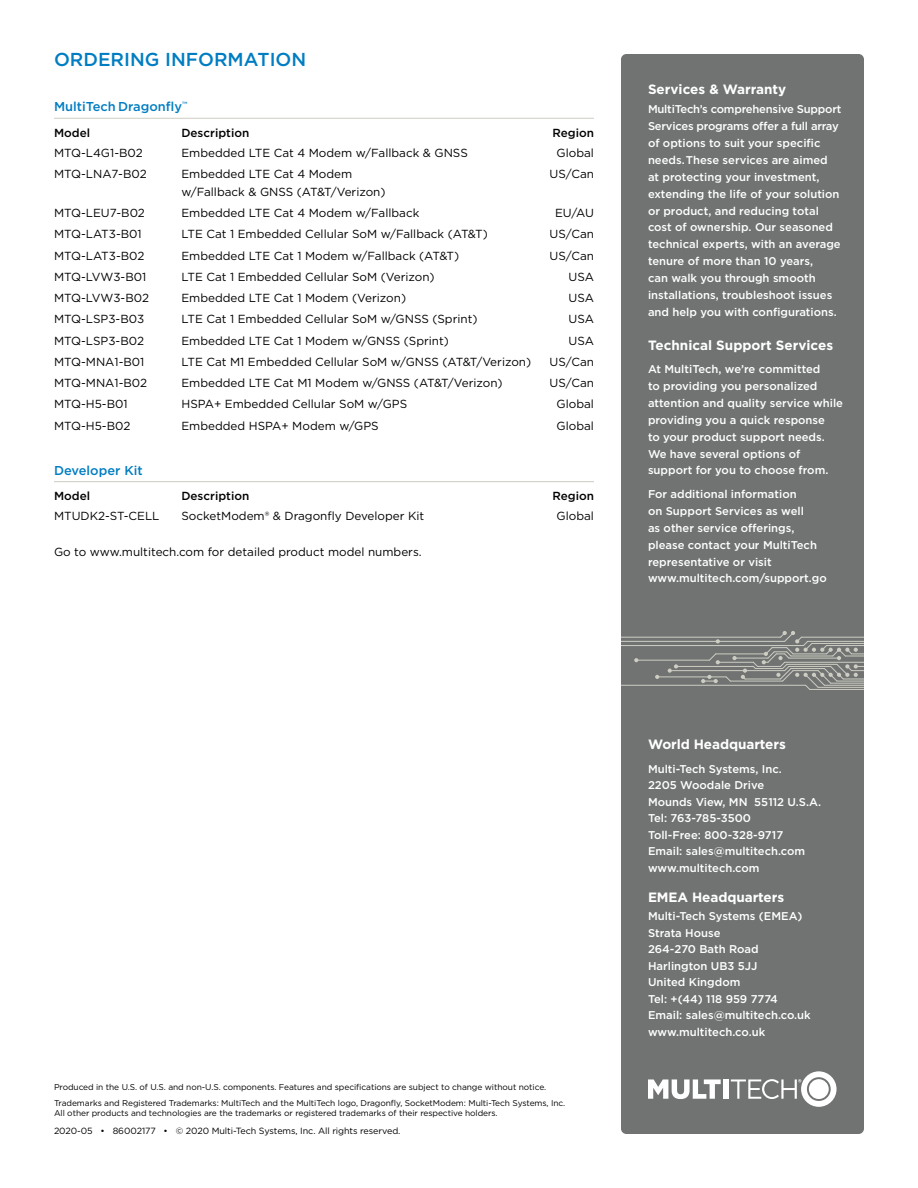
<style>
.page{position:relative;width:918px;height:1188px;background:#fff}
.page>*{position:absolute;margin:0;border:0;box-sizing:border-box;transform-origin:0 0}
.t1{font:500 18.75px "Gotham";color:#007dc2}
.t2{font:700 13.5px "Gotham";letter-spacing:-.005em;color:#fff}
.t3{font:500 12.9px "Gotham";color:#007dc2}
.t4{font:11.7px "Gotham";color:#000}
.t5{font:500 11.7px "Gotham";color:#000}
.t6{font:500 11.25px/16.8px "Gotham";color:#fff}
.t7{font:9px "Gotham";letter-spacing:-.01em;color:#000}
.t8{font:8.4px/16.8px "Gotham";letter-spacing:-.01em;color:#000}
</style>
<div class="page">
<hr style="left:54px;top:118px;width:540px;height:1px;background:#cdcdc3">
<hr style="left:54px;top:481px;width:540px;height:1px;background:#cdcdc3">
<div style="left:621px;top:54px;width:243px;height:1080px;background:#707372;border-radius:5px"></div>
<hr style="left:670px;top:670px;width:115px;height:1px;background:#cdcdc3">
<hr style="left:621px;top:641px;width:164px;height:1px;background:#cdcdc3">
<hr style="left:621px;top:637px;width:160px;height:1px;background:#cdcdc3">
<hr style="left:636px;top:660px;width:73px;height:1px;background:#cdcdc3">
<hr style="left:676px;top:666px;width:77px;height:1px;background:#cdcdc3">
<hr style="left:657px;top:677px;width:69px;height:1px;background:#cdcdc3">
<hr style="left:621px;top:685px;width:185px;height:1px;background:#cdcdc3">
<hr style="left:621px;top:645px;width:183px;height:1px;background:#cdcdc3">
<svg style="left:668px;top:664px;width:10px;height:9px"></svg>
<svg style="left:655px;top:675px;width:4px;height:4px"></svg>
<svg style="left:634px;top:658px;width:4px;height:4px"></svg>
<svg style="left:701px;top:631px;width:163px;height:59px"></svg>
<div style="left:723px;top:1079px;width:5px;height:20px;background:#fff"></div>
<svg style="left:731px;top:1071px;width:106px;height:36px"></svg>
<svg style="left:648px;top:1079px;width:73px;height:20px"></svg>
<h1 class="t1" style="left:54px;top:51px;width:254px">ORDERING INFORMATION</h1>
<p class="t3" style="left:54px;top:101px;width:135px">MultiTech Dragonfly<sup>™</sup></p>
<p class="t5" style="left:54px;top:127px;width:38px">Model</p>
<p class="t5" style="left:181px;top:127px;width:69px">Description</p>
<p class="t5" style="left:552px;top:127px;width:43px">Region</p>
<p class="t4" style="left:54px;top:147px;width:90px">MTQ-L4G1-B02</p>
<p class="t4" style="left:181px;top:147px;width:288px">Embedded LTE Cat 4 Modem w/Fallback &amp; GNSS</p>
<p class="t4" style="left:557px;top:147px;width:39px">Global</p>
<p class="t4" style="left:54px;top:169px;width:94px">MTQ-LNA7-B02</p>
<p class="t4" style="left:181px;top:169px;width:172px">Embedded LTE Cat 4 Modem</p>
<p class="t4" style="left:550px;top:169px;width:46px">US/Can</p>
<p class="t4" style="left:181px;top:187px;width:206px">w/Fallback &amp; GNSS (AT&amp;T/Verizon)</p>
<p class="t4" style="left:54px;top:208px;width:92px">MTQ-LEU7-B02</p>
<p class="t4" style="left:181px;top:208px;width:239px">Embedded LTE Cat 4 Modem w/Fallback</p>
<p class="t4" style="left:555px;top:208px;width:40px">EU/AU</p>
<p class="t4" style="left:54px;top:229px;width:89px">MTQ-LAT3-B01</p>
<p class="t4" style="left:181px;top:229px;width:308px">LTE Cat 1 Embedded Cellular SoM w/Fallback (AT&amp;T)</p>
<p class="t4" style="left:550px;top:229px;width:46px">US/Can</p>
<p class="t4" style="left:54px;top:250px;width:92px">MTQ-LAT3-B02</p>
<p class="t4" style="left:181px;top:250px;width:279px">Embedded LTE Cat 1 Modem w/Fallback (AT&amp;T)</p>
<p class="t4" style="left:550px;top:250px;width:46px">US/Can</p>
<p class="t4" style="left:54px;top:272px;width:94px">MTQ-LVW3-B01</p>
<p class="t4" style="left:181px;top:272px;width:255px">LTE Cat 1 Embedded Cellular SoM (Verizon)</p>
<p class="t4" style="left:569px;top:272px;width:27px">USA</p>
<p class="t4" style="left:54px;top:293px;width:97px">MTQ-LVW3-B02</p>
<p class="t4" style="left:181px;top:293px;width:226px">Embedded LTE Cat 1 Modem (Verizon)</p>
<p class="t4" style="left:569px;top:293px;width:27px">USA</p>
<p class="t4" style="left:54px;top:314px;width:92px">MTQ-LSP3-B03</p>
<p class="t4" style="left:181px;top:314px;width:298px">LTE Cat 1 Embedded Cellular SoM w/GNSS (Sprint)</p>
<p class="t4" style="left:569px;top:314px;width:27px">USA</p>
<p class="t4" style="left:54px;top:335px;width:92px">MTQ-LSP3-B02</p>
<p class="t4" style="left:181px;top:335px;width:269px">Embedded LTE Cat 1 Modem w/GNSS (Sprint)</p>
<p class="t4" style="left:569px;top:335px;width:27px">USA</p>
<p class="t4" style="left:54px;top:356px;width:92px">MTQ-MNA1-B01</p>
<p class="t4" style="left:181px;top:356px;width:351px">LTE Cat M1 Embedded Cellular SoM w/GNSS (AT&amp;T/Verizon)</p>
<p class="t4" style="left:550px;top:356px;width:46px">US/Can</p>
<p class="t4" style="left:54px;top:378px;width:95px">MTQ-MNA1-B02</p>
<p class="t4" style="left:181px;top:378px;width:323px">Embedded LTE Cat M1 Modem w/GNSS (AT&amp;T/Verizon)</p>
<p class="t4" style="left:550px;top:378px;width:46px">US/Can</p>
<p class="t4" style="left:54px;top:399px;width:75px">MTQ-H5-B01</p>
<p class="t4" style="left:181px;top:399px;width:227px">HSPA+ Embedded Cellular SoM w/GPS</p>
<p class="t4" style="left:557px;top:399px;width:39px">Global</p>
<p class="t4" style="left:54px;top:420px;width:78px">MTQ-H5-B02</p>
<p class="t4" style="left:181px;top:420px;width:199px">Embedded HSPA+ Modem w/GPS</p>
<p class="t4" style="left:557px;top:420px;width:39px">Global</p>
<p class="t3" style="left:54px;top:464px;width:90px">Developer Kit</p>
<p class="t5" style="left:54px;top:491px;width:38px">Model</p>
<p class="t5" style="left:181px;top:491px;width:69px">Description</p>
<p class="t5" style="left:552px;top:491px;width:43px">Region</p>
<p class="t4" style="left:54px;top:511px;width:107px">MTUDK2-ST-CELL</p>
<p class="t4" style="left:181px;top:511px;width:244px">SocketModem® &amp; Dragonfly Developer Kit</p>
<p class="t4" style="left:557px;top:511px;width:39px">Global</p>
<p class="t4" style="left:54px;top:547px;width:369px">Go to www.multitech.com for detailed product model numbers.</p>
<p class="t2" style="left:648px;top:83px;width:140px">Services &amp; Warranty</p>
<p class="t6" style="left:648px;top:102px;width:195px">MultiTech’s comprehensive Support Services programs offer a full array of options to suit your specific needs.These services are aimed at protecting your investment, extending the life of your solution or product, and reducing total cost of ownership. Our seasoned technical experts, with an average tenure of more than 10 years,<br>can walk you through smooth installations, troubleshoot issues and help you with configurations.</p>
<p class="t2" style="left:648px;top:339px;width:187px">Technical Support Services</p>
<p class="t6" style="left:648px;top:361px;width:197px">At MultiTech, we’re committed<br>to providing you personalized attention and quality service while providing you a quick response<br>to your product support needs.<br>We have several options of support for you to choose from.</p>
<p class="t6" style="left:648px;top:486px;width:180px">For additional information<br>on Support Services as well<br>as other service offerings, please contact your MultiTech representative or visit www.multitech.com/support.go</p>
<p class="t8" style="left:54px;top:1079px;width:513px">Produced in the U.S. of U.S. and non-U.S. components. Features and specifications are subject to change without notice.<br>Trademarks and Registered Trademarks: MultiTech and the MultiTech logo, Dragonfly, SocketModem: Multi-Tech Systems, Inc.</p>
<p class="t8" style="left:54px;top:1106px;width:445px">All other products and technologies are the trademarks or registered trademarks of their respective holders.</p>
<p class="t7" style="left:54px;top:1127px;width:348px">2020-05 • 86002177 • © 2020 Multi-Tech Systems, Inc. All rights reserved.</p>
<p class="t2" style="left:648px;top:738px;width:139px">World Headquarters</p>
<p class="t6" style="left:648px;top:761px;width:175px">Multi-Tech Systems, Inc.<br>2205 Woodale Drive<br>Mounds View, MN 55112 U.S.A.<br>Tel: 763-785-3500<br>Toll-Free: 800-328-9717<br>Email: sales@multitech.com www.multitech.com</p>
<p class="t2" style="left:648px;top:891px;width:138px">EMEA Headquarters</p>
<p class="t6" style="left:648px;top:909px;width:164px">Multi-Tech Systems (EMEA)<br>Strata House<br>264-270 Bath Road<br>Harlington UB3 5JJ<br>United Kingdom<br>Tel: +(44) 118 959 7774<br>Email: sales@multitech.co.uk www.multitech.co.uk</p>
</div>
